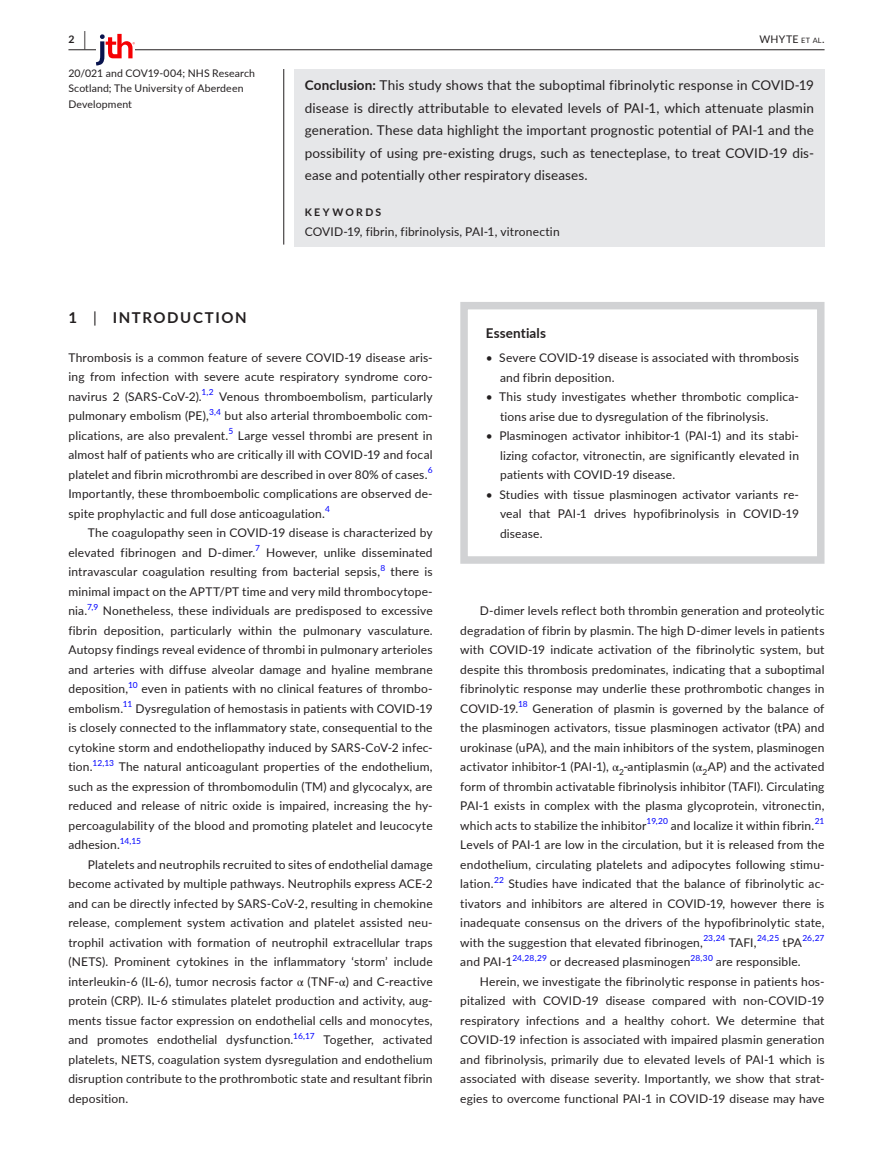
<style>
.page{position:relative;width:893px;height:1174px;background:#fff}
.page>*{position:absolute;margin:0;border:0;box-sizing:border-box;transform-origin:0 0}
.t1{font:700 15px "Lato";letter-spacing:.105em;color:#231f20}
.t2{font:13.5px/22.5px "Lato";letter-spacing:.01em;color:#231f20;text-align:justify}
.t3{font:700 13.5px "Lato";letter-spacing:.01em;color:#231f20}
.t4{font:12px/19.5px "Lato";letter-spacing:.015em;color:#231f20;text-align:justify}
.t5{font:10.5px/15px "Lato";letter-spacing:.01em;color:#231f20}
.t6{font:700 10.5px "Lato";letter-spacing:.22em;color:#231f20}
.t7{font:8.4px "Lato";color:#00f}
.s1{font-size:19.5px}
.s2{font-style:inherit}
.s3{font-size:7.35px}
.s4{font-weight:700}
.s5{font-weight:400}
.s6{font-family:"STIX"}
</style>
<div class="page">
<hr style="left:68px;top:49px;width:756px;height:1px;background:#231f20">
<svg style="left:96px;top:34px;width:39px;height:31px"></svg>
<div style="left:294px;top:69px;width:530px;height:177px;background:#e6e7e9"></div>
<hr style="left:283px;top:69px;width:1px;height:176px;background:#231f20">
<div style="left:460px;top:302px;width:364px;height:262px;border:8px solid #d1d2d4"></div>
<p class="t6" style="left:68px;top:31px;width:19px">2 <span class="s1">|</span></p>
<p class="t5" style="left:759px;top:31px;width:66px"><span class="s2">W</span>HYTE <span class="s3">et al</span><span class="s2">.</span></p>
<p class="t5" style="left:68px;top:66px;width:188px">20/021 and COV19-004; NHS Research<br>Scotland; The University of Aberdeen<br>Development</p>
<p class="t2" style="left:305px;top:74px;width:511px"><span class="s4">Conclusion:</span> This study shows that the suboptimal fibrinolytic response in COVID-19 disease is directly attributable to elevated levels of PAI-1, which attenuate plasmin generation. These data highlight the important prognostic potential of PAI-1 and the possibility of using pre-existing drugs, such as tenecteplase, to treat COVID-19 dis&shy;ease and potentially other respiratory diseases.</p>
<p class="t6" style="left:305px;top:205px;width:78px">KEYWORDS</p>
<p class="t4" style="left:305px;top:221px;width:256px">COVID-19, fibrin, fibrinolysis, PAI-1, vitronectin</p>
<p class="t1" style="left:68px;top:306px;width:180px">1 <span class="s5">|</span> INTRODUCTION</p>
<p class="t4" style="left:68px;top:347px;width:366px">Thrombosis is a common feature of severe COVID-19 disease aris&shy;ing from infection with severe acute respiratory syndrome coro&shy;navirus 2 (SARS-CoV-2).<sup>1,2</sup> Venous thromboembolism, particularly pulmonary embolism (PE),<sup>3,4</sup> but also arterial thromboembolic com&shy;plications, are also prevalent.</p>
<p class="t7" style="left:229px;top:425px;width:6px">5</p>
<p class="t4" style="left:68px;top:425px;width:366px;text-indent:169px">Large vessel thrombi are present in almost half of patients who are critically ill with COVID-19 and focal platelet and fibrin microthrombi are described in over 80% of cases.</p>
<p class="t7" style="left:428px;top:464px;width:6px">6</p>
<p class="t4" style="left:68px;top:483px;width:366px">Importantly, these thromboembolic complications are observed de&shy;spite prophylactic and full dose anticoagulation.</p>
<p class="t7" style="left:325px;top:503px;width:6px">4</p>
<p class="t4" style="left:68px;top:522px;width:366px;text-indent:19px">The coagulopathy seen in COVID-19 disease is characterized by elevated fibrinogen and D-dimer.</p>
<p class="t7" style="left:255px;top:542px;width:6px">7</p>
<p class="t4" style="left:68px;top:542px;width:366px;text-indent:198px">However, unlike disseminated intravascular coagulation resulting from bacterial sepsis,</p>
<p class="t7" style="left:380px;top:562px;width:6px">8</p>
<p class="t4" style="left:68px;top:561px;width:366px;text-indent:322px">there is minimal impact on the APTT/PT time and very mild thrombocytope&shy;nia.</p>
<p class="t7" style="left:87px;top:601px;width:13px">7,9</p>
<p class="t4" style="left:68px;top:600px;width:366px;text-indent:34px">Nonetheless, these individuals are predisposed to excessive fibrin deposition, particularly within the pulmonary vasculature.<br>Autopsy findings reveal evidence of thrombi in pulmonary arterioles and arteries with diffuse alveolar damage and hyaline membrane deposition,</p>
<p class="t7" style="left:128px;top:679px;width:11px">10</p>
<p class="t4" style="left:142px;top:678px;width:293px">even in patients with no clinical features of thrombo-</p>
<p class="t4" style="left:68px;top:698px;width:56px">embolism.</p>
<p class="t7" style="left:123px;top:698px;width:11px">11</p>
<p class="t4" style="left:68px;top:698px;width:366px;text-indent:67px">Dysregulation of hemostasis in patients with COVID-19 is closely connected to the inflammatory state, consequential to the cytokine storm and endotheliopathy induced by SARS-CoV-2 infec&shy;tion.</p>
<p class="t7" style="left:92px;top:757px;width:23px">12,13</p>
<p class="t4" style="left:68px;top:756px;width:366px;text-indent:50px">The natural anticoagulant properties of the endothelium, such as the expression of thrombomodulin (TM) and glycocalyx, are reduced and release of nitric oxide is impaired, increasing the hy&shy;percoagulability of the blood and promoting platelet and leucocyte adhesion.</p>
<p class="t7" style="left:120px;top:835px;width:23px">14,15</p>
<p class="t4" style="left:68px;top:854px;width:366px;text-indent:20px">Platelets and neutrophils recruited to sites of endothelial damage become activated by multiple pathways. Neutrophils express ACE-2 and can be directly infected by SARS-CoV-2, resulting in chemokine release, complement system activation and platelet assisted neu&shy;trophil activation with formation of neutrophil extracellular traps (NETS). Prominent cytokines in the inflammatory ‘storm’ include interleukin-6 (IL-6), tumor necrosis factor <span class="s6">α</span> (TNF-<span class="s6">α</span>) and C-reactive protein (CRP). IL-6 stimulates platelet production and activity, aug&shy;ments tissue factor expression on endothelial cells and monocytes, and promotes endothelial dysfunction.<sup>16,17</sup> Together, activated platelets, NETS, coagulation system dysregulation and endothelium disruption contribute to the prothrombotic state and resultant fibrin deposition.</p>
<p class="t3" style="left:486px;top:323px;width:62px">Essentials</p>
<p class="t4" style="left:500px;top:348px;width:300px;text-indent:-14px">• Severe COVID-19 disease is associated with thrombosis and fibrin deposition.</p>
<p class="t4" style="left:500px;top:387px;width:300px;text-indent:-14px">• This study investigates whether thrombotic complica&shy;tions arise due to dysregulation of the fibrinolysis.</p>
<p class="t4" style="left:500px;top:426px;width:300px;text-indent:-14px">• Plasminogen activator inhibitor-1 (PAI-1) and its stabi&shy;lizing cofactor, vitronectin, are significantly elevated in patients with COVID-19 disease.</p>
<p class="t4" style="left:500px;top:484px;width:300px;text-indent:-14px">• Studies with tissue plasminogen activator variants re&shy;veal that PAI-1 drives hypofibrinolysis in COVID-19 disease.</p>
<p class="t4" style="left:460px;top:600px;width:366px;text-indent:20px">D-dimer levels reflect both thrombin generation and proteolytic degradation of fibrin by plasmin. The high D-dimer levels in patients with COVID-19 indicate activation of the fibrinolytic system, but despite this thrombosis predominates, indicating that a suboptimal fibrinolytic response may underlie these prothrombotic changes in COVID-19.</p>
<p class="t7" style="left:518px;top:698px;width:11px">18</p>
<p class="t4" style="left:460px;top:698px;width:366px;text-indent:72px">Generation of plasmin is governed by the balance of the plasminogen activators, tissue plasminogen activator (tPA) and urokinase (uPA), and the main inhibitors of the system, plasminogen activator inhibitor-1 (PAI-1), <span class="s6">α</span><sub>2</sub> antiplasmin (<span class="s6">α</span><sub>2</sub>AP) and the activated form of thrombin activatable fibrinolysis inhibitor (TAFI). Circulating PAI-1 exists in complex with the plasma glycoprotein, vitronectin, which acts to stabilize the inhibitor</p>
<p class="t7" style="left:647px;top:815px;width:23px">19,20</p>
<p class="t4" style="left:671px;top:815px;width:145px">and localize it within fibrin.</p>
<p class="t7" style="left:815px;top:815px;width:11px">21</p>
<p class="t4" style="left:460px;top:834px;width:366px">Levels of PAI-1 are low in the circulation, but it is released from the endothelium, circulating platelets and adipocytes following stimu&shy;lation.</p>
<p class="t7" style="left:494px;top:874px;width:11px">22</p>
<p class="t4" style="left:460px;top:873px;width:366px;text-indent:48px">Studies have indicated that the balance of fibrinolytic ac&shy;tivators and inhibitors are altered in COVID-19, however there is inadequate consensus on the drivers of the hypofibrinolytic state, with the suggestion that elevated fibrinogen,</p>
<p class="t7" style="left:703px;top:932px;width:24px">23,24</p>
<p class="t4" style="left:729px;top:932px;width:30px">TAFI,</p>
<p class="t7" style="left:757px;top:932px;width:24px">24,25</p>
<p class="t4" style="left:782px;top:932px;width:21px">tPA</p>
<p class="t7" style="left:802px;top:932px;width:24px">26,27</p>
<p class="t4" style="left:460px;top:951px;width:54px">and PAI-1</p>
<p class="t7" style="left:512px;top:952px;width:36px">24,28,29</p>
<p class="t4" style="left:550px;top:951px;width:142px">or decreased plasminogen</p>
<p class="t7" style="left:690px;top:952px;width:24px">28,30</p>
<p class="t4" style="left:716px;top:951px;width:86px">are responsible.</p>
<p class="t4" style="left:480px;top:971px;width:346px">Herein, we investigate the fibrinolytic response in patients hos-</p>
<p class="t4" style="left:460px;top:990px;width:366px">pitalized with COVID-19 disease compared with non-COVID-19</p>
<p class="t4" style="left:460px;top:1010px;width:366px">respiratory infections and a healthy cohort. We determine that</p>
<p class="t4" style="left:460px;top:1029px;width:366px">COVID-19 infection is associated with impaired plasmin generation</p>
<p class="t4" style="left:460px;top:1049px;width:366px">and fibrinolysis, primarily due to elevated levels of PAI-1 which is</p>
<p class="t4" style="left:460px;top:1068px;width:366px">associated with disease severity. Importantly, we show that strat-</p>
<p class="t4" style="left:460px;top:1088px;width:366px">egies to overcome functional PAI-1 in COVID-19 disease may have</p>
</div>
